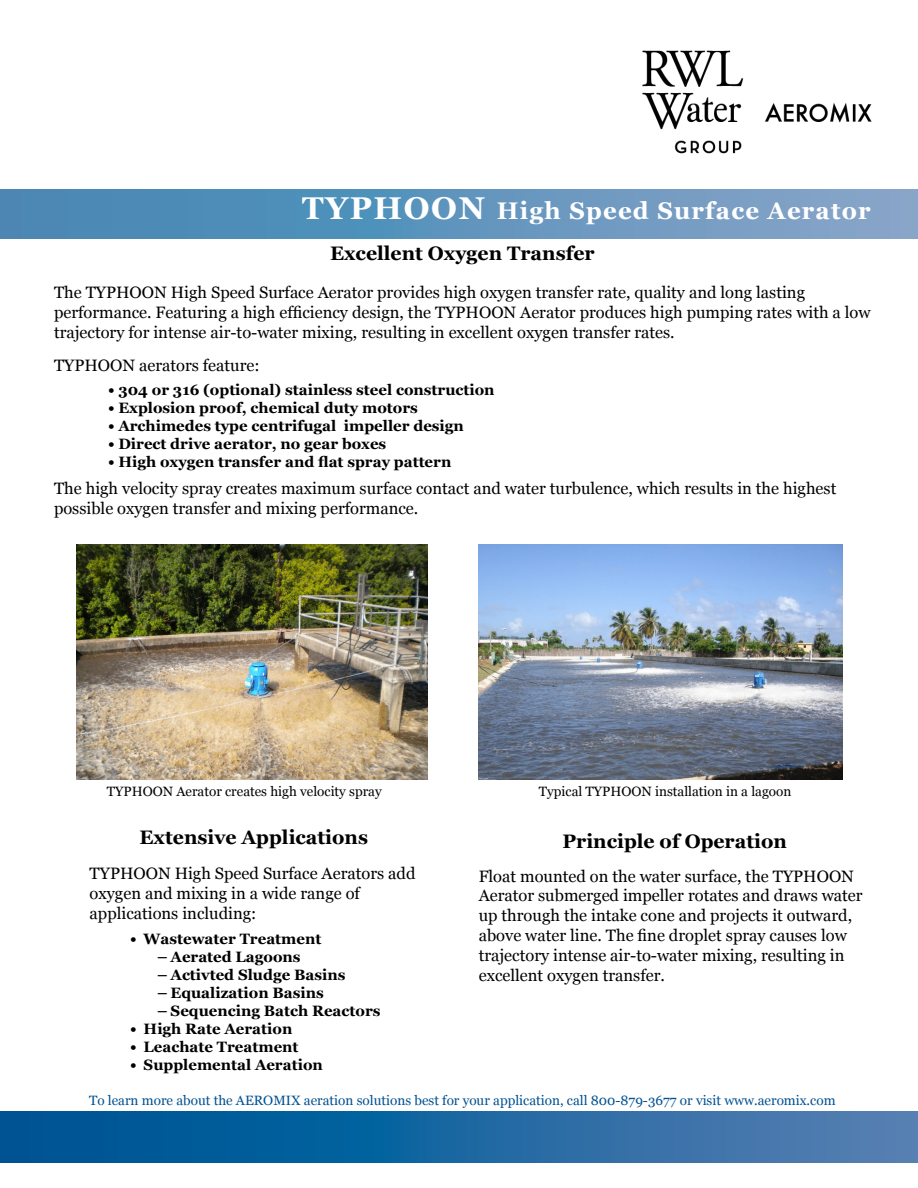
<style>
.page{position:relative;width:918px;height:1188px;background:#fff}
.page>*{position:absolute;margin:0;border:0;box-sizing:border-box;transform-origin:0 0}
.t1{font:700 24px "Georgia";letter-spacing:.05em;color:#fff}
.t2{font:700 19.5px "Georgia";color:#000}
.t3{font:16.5px/19.8px "Georgia";color:#000}
.t4{font:700 15px "Georgia";color:#000}
.t5{font:13.5px "Georgia";color:#005192}
.t6{font:13.5px "Georgia";color:#000}
.s1{font-size:31.5px}
</style>
<div class="page">
<svg style="left:0;top:1111px;width:918px;height:51px;background:#1f68a1"></svg>
<div style="left:0;top:189px;width:918px;height:49px;background:linear-gradient(to right,#3f85b2,#87a5c9)"></div>
<img style="left:77px;top:544px;width:351px;height:235px">
<img style="left:478px;top:544px;width:365px;height:236px">
<img style="left:642px;top:50px;width:230px;height:104px">
<h1 class="t1" style="left:302px;top:197px;width:570px"><span class="s1">TYPHOON</span> High Speed Surface Aerator</h1>
<p class="t2" style="left:330px;top:243px;width:266px">Excellent Oxygen Transfer</p>
<p class="t3" style="left:54px;top:282px;width:818px">The TYPHOON High Speed Surface Aerator provides high oxygen transfer rate, quality and long lasting performance. Featuring a high efficiency design, the TYPHOON Aerator produces high pumping rates with a low trajectory for intense air-to-water mixing, resulting in excellent oxygen transfer rates.</p>
<p class="t3" style="left:54px;top:356px;width:207px">TYPHOON aerators feature:</p>
<p class="t4" style="left:108px;top:382px;width:388px">• 304 or 316 (optional) stainless steel construction</p>
<p class="t4" style="left:108px;top:400px;width:311px">• Explosion proof, chemical duty motors</p>
<p class="t4" style="left:108px;top:418px;width:357px">• Archimedes type centrifugal impeller design</p>
<p class="t4" style="left:108px;top:436px;width:280px">• Direct drive aerator, no gear boxes</p>
<p class="t4" style="left:108px;top:454px;width:345px">• High oxygen transfer and flat spray pattern</p>
<p class="t3" style="left:54px;top:479px;width:784px">The high velocity spray creates maximum surface contact and water turbulence, which results in the highest possible oxygen transfer and mixing performance.</p>
<p class="t6" style="left:107px;top:784px;width:276px">TYPHOON Aerator creates high velocity spray</p>
<p class="t6" style="left:539px;top:784px;width:254px">Typical TYPHOON installation in a lagoon</p>
<p class="t2" style="left:140px;top:826px;width:230px">Extensive Applications</p>
<p class="t3" style="left:90px;top:864px;width:327px">TYPHOON High Speed Surface Aerators add oxygen and mixing in a wide range of applications including:</p>
<p class="t4" style="left:130px;top:930px;width:193px">• Wastewater Treatment</p>
<p class="t4" style="left:157px;top:948px;width:145px">– Aerated Lagoons</p>
<p class="t4" style="left:157px;top:966px;width:190px">– Activted Sludge Basins</p>
<p class="t4" style="left:157px;top:984px;width:168px">– Equalization Basins</p>
<p class="t4" style="left:157px;top:1002px;width:225px">– Sequencing Batch Reactors</p>
<p class="t4" style="left:130px;top:1020px;width:164px">• High Rate Aeration</p>
<p class="t4" style="left:130px;top:1038px;width:170px">• Leachate Treatment</p>
<p class="t4" style="left:130px;top:1056px;width:194px">• Supplemental Aeration</p>
<p class="t2" style="left:563px;top:830px;width:226px">Principle of Operation</p>
<p class="t3" style="left:479px;top:866px;width:385px">Float mounted on the water surface, the TYPHOON Aerator submerged impeller rotates and draws water up through the intake cone and projects it outward, above water line. The fine droplet spray causes low trajectory intense air-to-water mixing, resulting in excellent oxygen transfer.</p>
<p class="t5" style="left:89px;top:1093px;width:748px">To learn more about the AEROMIX aeration solutions best for your application, call 800-879-3677 or visit www.aeromix.com</p>
</div>
